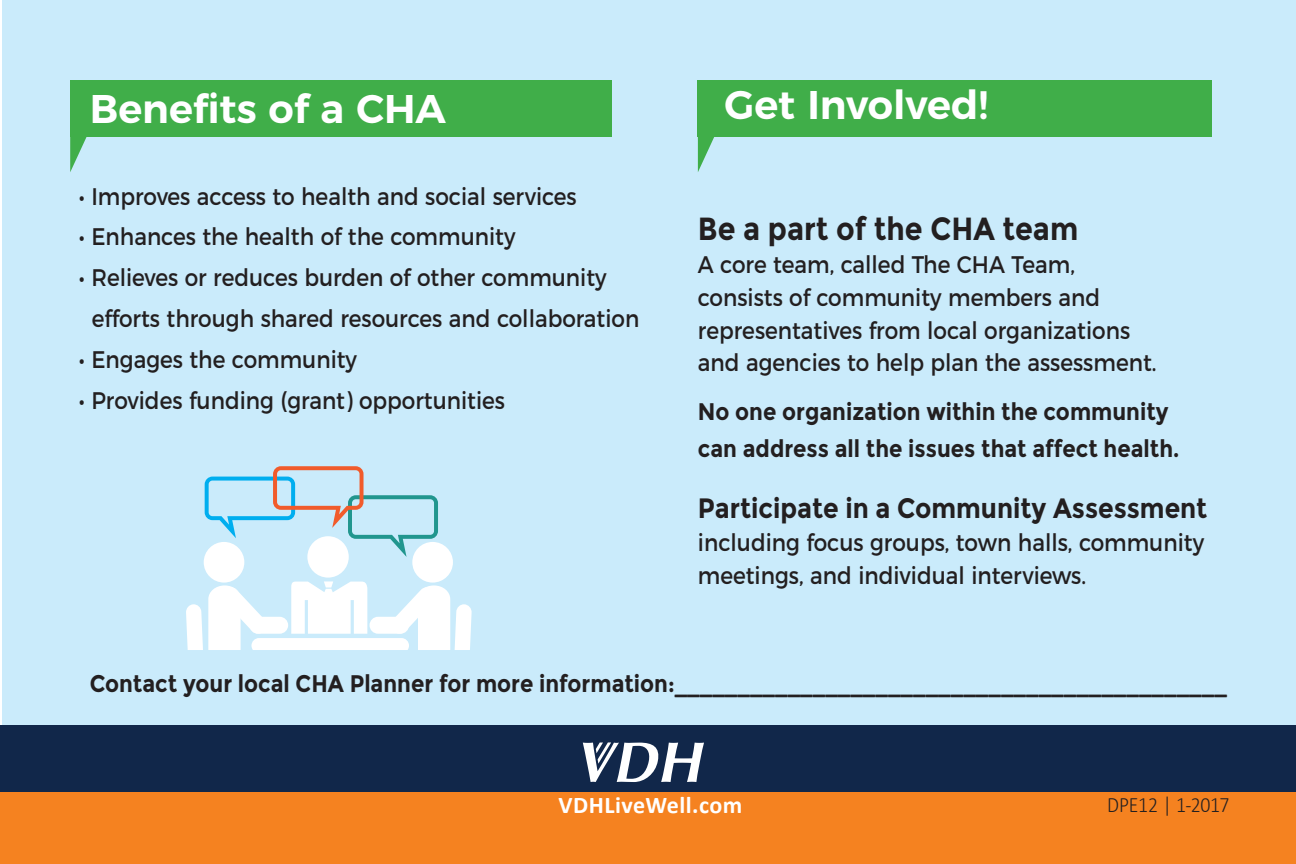
<style>
.page{position:relative;width:1296px;height:864px;background:#fff}
.page>*{position:absolute;margin:0;border:0;box-sizing:border-box;transform-origin:0 0}
.t1{font:600 40px "Montserrat";color:#fff}
.t2{font:700 32px "Montserrat";color:#231f20;scale:.9 1}
.t3{font:700 28px "Montserrat";color:#231f20;scale:.9 1}
.t4{font:24px/32.8px "Montserrat";color:#231f20;scale:.9 1}
.t5{font:700 24px/36.8px "Montserrat";color:#231f20;scale:.9 1}
.t6{font:700 24px "Calibri";letter-spacing:.02em;color:#fff}
.t7{font:300 22px "Calibri";letter-spacing:-.015em;color:#231f20;scale:.9 1}
.s1{font-family:"Calibri";font-size:28px}
</style>
<div class="page">
<div style="left:3px;top:0;width:1293px;height:738px;background:#caebfb"></div>
<div style="left:0;top:789px;width:1296px;height:75px;background:#f58220"></div>
<div style="left:0;top:725px;width:1296px;height:67px;background:#11274a"></div>
<svg style="left:583px;top:742px;width:121px;height:40px"></svg>
<div style="left:698px;top:80px;width:514px;height:56px;background:#40ae49"></div>
<div style="left:70px;top:80px;width:542px;height:56px;background:#40ae49"></div>
<svg style="left:698px;top:136px;width:17px;height:36px"></svg>
<svg style="left:70px;top:136px;width:17px;height:36px"></svg>
<svg style="left:205px;top:466px;width:233px;height:91px"></svg>
<div style="left:412px;top:542px;width:41px;height:41px;background:#fff;border-radius:50%"></div>
<div style="left:204px;top:542px;width:40px;height:41px;background:#fff;border-radius:50%"></div>
<div style="left:307px;top:536px;width:42px;height:42px;background:#fff;border-radius:50%"></div>
<svg style="left:186px;top:581px;width:286px;height:69px"></svg>
<h1 class="t1" style="left:90px;top:76px;width:358px">Benefits of a CHA</h1>
<h1 class="t1" style="left:725px;top:72px;width:265px">Get Involved!</h1>
<p class="t4" style="left:79px;top:178px;width:555px">• Improves access to health and social services</p>
<p class="t4" style="left:79px;top:219px;width:487px">• Enhances the health of the community</p>
<p class="t4" style="left:92px;top:255px;width:610px;line-height:40.8px;text-indent:-13px">• Relieves or reduces burden of other community efforts through shared resources and collaboration</p>
<p class="t4" style="left:79px;top:341px;width:311px">• Engages the community</p>
<p class="t4" style="left:79px;top:382px;width:475px">• Provides funding (grant) opportunities</p>
<h2 class="t2" style="left:698px;top:210px;width:424px">Be a part of the CHA team</h2>
<p class="t4" style="left:698px;top:246px;width:511px">A core team, called The CHA Team, consists of community members and representatives from local organizations and agencies to help plan the assessment.</p>
<p class="t5" style="left:698px;top:393px;width:537px">No one organization within the community can address all the issues that affect health.</p>
<p class="t3" style="left:698px;top:492px;width:567px">Participate in a Community Assessment</p>
<p class="t4" style="left:698px;top:524px;width:564px">including focus groups, town halls, community meetings, and individual interviews.</p>
<p class="t5" style="left:90px;top:665px;width:1265px">Contact your local CHA Planner for more information:<span class="s1">____________________________________________</span></p>
<p class="t6" style="left:559px;top:790px;width:185px">VDHLiveWell.com</p>
<p class="t7" style="left:1107px;top:791px;width:137px">DPE12 | 1-2017</p>
</div>
